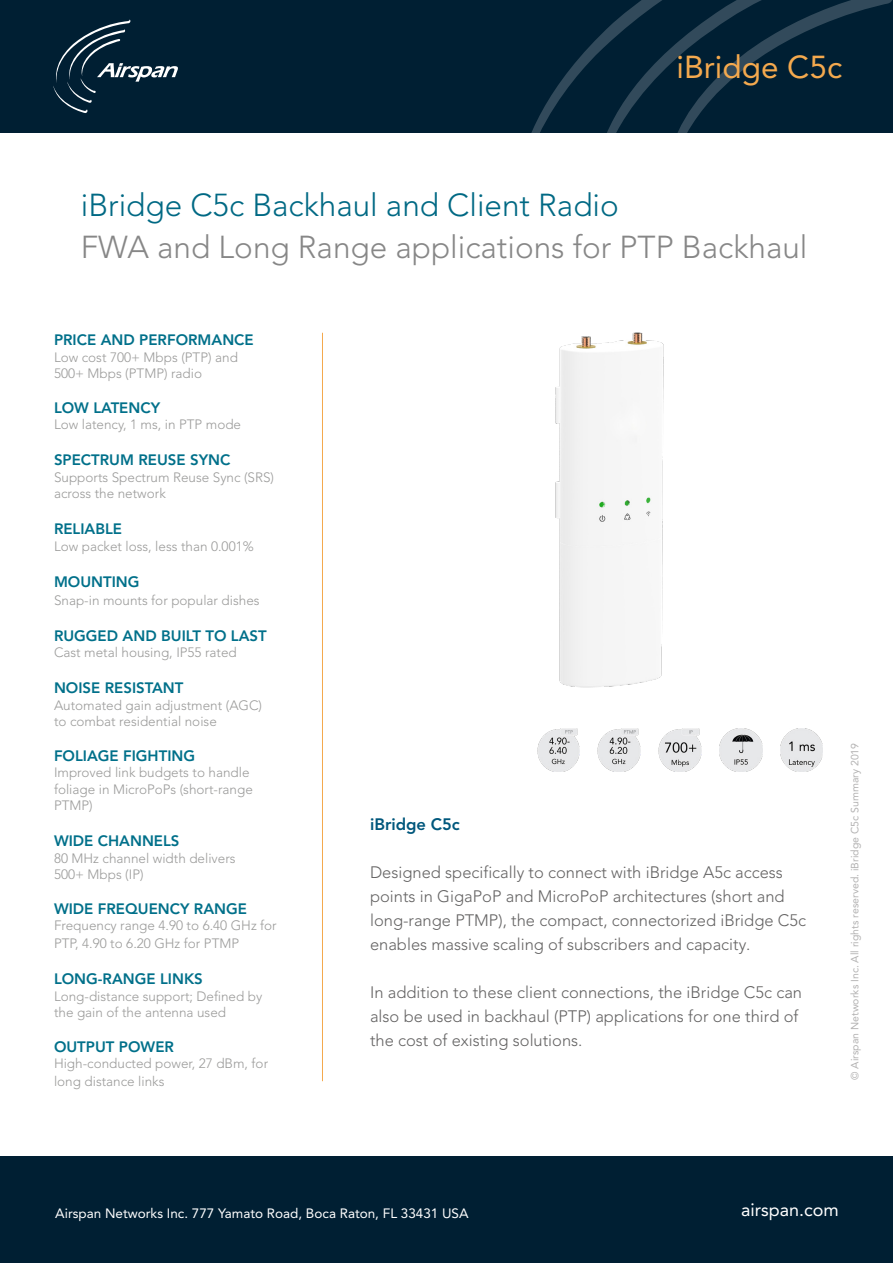
<style>
.page{position:relative;width:893px;height:1263px;background:#fff}
.page>*{position:absolute;margin:0;border:0;box-sizing:border-box;transform-origin:0 0}
.t1{font:300 31.5px "Avenir LT Std";color:#878787}
.t2{font:300 31.5px "Avenir LT Std";color:#006984}
.t3{font:31.5px "Avenir LT Std";color:#f4a94e}
.t4{font:18px "Avenir LT Std";color:#fff}
.t5{font:300 16.5px/24px "Avenir LT Std";color:#646363}
.t6{font:800 16.5px "Avenir LT Std";color:#00577c}
.t7{font:800 15px "Avenir LT Std";color:#00708a}
.t8{font:300 13.5px/16.5px "Avenir LT Std";color:#9b9b9a}
.t9{font:13.5px "Avenir LT Std";color:#fff}
.t10{font:10.5px "Avenir LT Std";color:#b3b2b2}
</style>
<div class="page">
<div style="left:0;top:0;width:893px;height:133px;background:#001f33"></div>
<svg style="left:53px;top:19px;width:125px;height:94px"></svg>
<svg style="left:531px;top:0;width:361px;height:133px"></svg>
<div style="left:0;top:1157px;width:893px;height:106px;background:#001f33"></div>
<hr style="left:322px;top:333px;width:1px;height:748px;background:#f4a94e">
<img style="left:780px;top:729px;width:43px;height:42px">
<img style="left:537px;top:729px;width:43px;height:42px">
<img style="left:659px;top:729px;width:42px;height:42px">
<img style="left:719px;top:729px;width:43px;height:42px">
<img style="left:598px;top:729px;width:42px;height:42px">
<img style="left:555px;top:332px;width:109px;height:356px">
<h1 class="t3" style="left:676px;top:49px;width:167px">iBridge C5c</h1>
<h1 class="t2" style="left:81px;top:187px;width:540px">iBridge C5c Backhaul and Client Radio</h1>
<h1 class="t1" style="left:81px;top:229px;width:728px">FWA and Long Range applications for PTP Backhaul</h1>
<p class="t7" style="left:54px;top:331px;width:201px">PRICE AND PERFORMANCE</p>
<p class="t8" style="left:54px;top:349px;width:185px">Low cost 700+ Mbps (PTP) and<br>500+ Mbps (PTMP) radio</p>
<p class="t7" style="left:54px;top:399px;width:108px">LOW LATENCY</p>
<p class="t8" style="left:54px;top:416px;width:189px">Low latency, 1 ms, in PTP mode</p>
<p class="t7" style="left:54px;top:451px;width:178px">SPECTRUM REUSE SYNC</p>
<p class="t8" style="left:54px;top:469px;width:222px">Supports Spectrum Reuse Sync (SRS) across the network</p>
<p class="t7" style="left:54px;top:520px;width:70px">RELIABLE</p>
<p class="t8" style="left:54px;top:538px;width:201px">Low packet loss, less than 0.001%</p>
<p class="t7" style="left:54px;top:573px;width:87px">MOUNTING</p>
<p class="t8" style="left:54px;top:592px;width:207px">Snap-in mounts for popular dishes</p>
<p class="t7" style="left:54px;top:627px;width:214px">RUGGED AND BUILT TO LAST</p>
<p class="t8" style="left:54px;top:644px;width:184px">Cast metal housing, IP55 rated</p>
<p class="t7" style="left:54px;top:679px;width:131px">NOISE RESISTANT</p>
<p class="t8" style="left:54px;top:697px;width:210px">Automated gain adjustment (AGC) to combat residential noise</p>
<p class="t7" style="left:54px;top:747px;width:143px">FOLIAGE FIGHTING</p>
<p class="t8" style="left:54px;top:764px;width:200px">Improved link budgets to handle foliage in MicroPoPs (short-range<br>PTMP)</p>
<p class="t7" style="left:54px;top:832px;width:127px">WIDE CHANNELS</p>
<p class="t8" style="left:54px;top:850px;width:183px">80 MHz channel width delivers<br>500+ Mbps (IP)</p>
<p class="t7" style="left:54px;top:900px;width:195px">WIDE FREQUENCY RANGE</p>
<p class="t8" style="left:54px;top:917px;width:224px;line-height:18px">Frequency range 4.90 to 6.40 GHz for<br>PTP, 4.90 to 6.20 GHz for PTMP</p>
<p class="t7" style="left:54px;top:970px;width:150px">LONG-RANGE LINKS</p>
<p class="t8" style="left:54px;top:988px;width:210px">Long-distance support; Defined by the gain of the antenna used</p>
<p class="t7" style="left:54px;top:1038px;width:121px">OUTPUT POWER</p>
<p class="t8" style="left:54px;top:1055px;width:216px;line-height:18px">High-conducted power, 27 dBm, for long distance links</p>
<p class="t6" style="left:370px;top:814px;width:91px">iBridge C5c</p>
<p class="t5" style="left:370px;top:860px;width:437px">Designed specifically to connect with iBridge A5c access points in GigaPoP and MicroPoP architectures (short and long-range PTMP), the compact, connectorized iBridge C5c enables massive scaling of subscribers and capacity.</p>
<p class="t5" style="left:370px;top:980px;width:433px">In addition to these client connections, the iBridge C5c can also be used in backhaul (PTP) applications for one third of the cost of existing solutions.</p>
<p class="t10" style="left:849px;top:1080px;width:339px;rotate:-90deg">© Airspan Networks Inc. All rights reserved. iBridge C5c Summary 2019</p>
<p class="t9" style="left:55px;top:1205px;width:415px">Airspan Networks Inc. 777 Yamato Road, Boca Raton, FL 33431 USA</p>
<h2 class="t4" style="left:741px;top:1199px;width:99px">airspan.com</h2>
</div>
